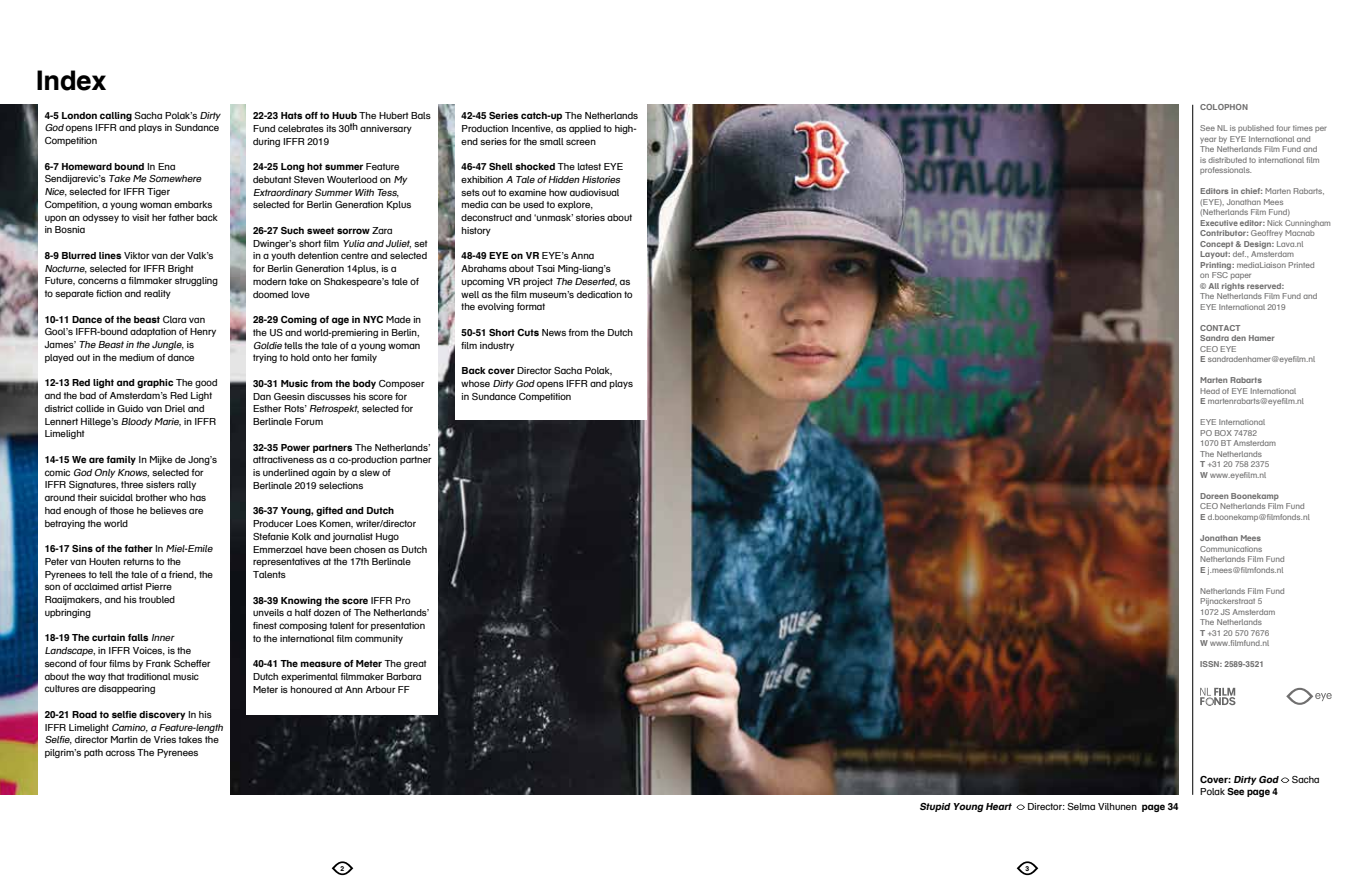
<style>
.page{position:relative;width:1370px;height:893px;background:#fff}
.page>*{position:absolute;margin:0;border:0;box-sizing:border-box;transform-origin:0 0}
.t1{font:700 27px "Eye Schulbuch";letter-spacing:-.005em;color:#000}
.t2{font:9.75px/12.8px "Eye Schulbuch";color:#000}
.t3{font:700 9.75px/12px "Eye Schulbuch";color:#000}
.t4{font:italic 700 9.75px "Eye Schulbuch";color:#000}
.t5{font:8.25px/10.5px "Eye Schulbuch";color:#706f6f}
.t6{font:700 8.25px/10.5px "Eye Schulbuch";color:#706f6f}
.t7{font:700 6.75px "Eye Schulbuch";color:#000}
.s1{font-weight:700}
.s2{font-style:italic}
.s3{font-weight:400}
</style>
<div class="page">
<img style="left:0;top:105px;width:1178px;height:690px">
<svg style="left:331px;top:861px;width:22px;height:14px"></svg>
<svg style="left:1016px;top:861px;width:22px;height:14px"></svg>
<div style="left:38px;top:102px;width:192px;height:695px;background:#fff"></div>
<div style="left:247px;top:102px;width:191px;height:612px;background:#fff"></div>
<div style="left:455px;top:102px;width:191px;height:318px;background:#fff"></div>
<svg style="left:1016px;top:804px;width:8px;height:6px"></svg>
<hr style="left:1192px;top:105px;width:1px;height:690px;background:#000">
<svg style="left:1286px;top:688px;width:45px;height:17px"></svg>
<svg style="left:1280px;top:777px;width:9px;height:6px"></svg>
<svg style="left:1200px;top:688px;width:35px;height:18px"></svg>
<h1 class="t1" style="left:36px;top:63px;width:72px">Index</h1>
<p class="t2" style="left:45px;top:108px;width:179px"><span class="s1">4-5 London calling</span> Sacha Polak’s <span class="s2">Dirty<br>God</span> opens IFFR and plays in Sundance<br>Competition</p>
<p class="t2" style="left:45px;top:159px;width:174px"><span class="s1">6-7 Homeward bound</span> In Ena<br>Sendijarevic’s <span class="s2">Take Me Somewhere<br>Nice</span>, selected for IFFR Tiger<br>Competition, a young woman embarks upon an odyssey to visit her father back in Bosnia</p>
<p class="t2" style="left:45px;top:249px;width:175px"><span class="s1">8-9 Blurred lines</span> Viktor van der Valk’s <span class="s2">Nocturne</span>, selected for IFFR Bright Future, concerns a filmmaker struggling to separate fiction and reality</p>
<p class="t2" style="left:45px;top:312px;width:173px"><span class="s1">10-11 Dance of the beast</span> Clara van Gool’s IFFR-bound adaptation of Henry J a m e s ’ <span class="s2">The Beastin the Jungle</span>, i s played out in the medium of dance</p>
<p class="t2" style="left:45px;top:376px;width:174px"><span class="s1">12-13 Red light and graphic</span> The good and the bad of Amsterdam’s Red Light district collide in Guido van Driel and<br>Lennert Hillege’s <span class="s2">Bloody Marie</span>, in IFFR<br>Limelight</p>
<p class="t2" style="left:45px;top:453px;width:174px"><span class="s1">14-15 We are family</span> In Mijke de Jong’s comic <span class="s2">God Only Knows,</span>selected for IFFR Signatures, three sisters rally around their suicidal brother who has had enough of those he believes are betraying the world</p>
<p class="t2" style="left:45px;top:542px;width:171px"><span class="s1">16-17 Sins of the father</span> In <span class="s2">Miel-Emile<br></span>Peter van Houten returns to the<br>Pyrenees to tell the tale of a friend, the son of acclaimed artist Pierre<br>Raaijmakers, and his troubled upbringing</p>
<p class="t2" style="left:45px;top:631px;width:167px"><span class="s1">18-19 The curtain falls</span> <span class="s2">Inner<br>Landscape</span>, in IFFR Voices, is the second of four films by Frank Scheffer about the way that traditional music cultures are disappearing</p>
<p class="t2" style="left:45px;top:708px;width:182px"><span class="s1">20-21 Road to selfie discovery</span> In his<br>I F F R L i m e l i g h t <span class="s2">Camino,a Feature-length Selfie</span>, director Martin de Vries takes the pilgrim’s path across The Pyrenees</p>
<p class="t2" style="left:253px;top:109px;width:179px"><span class="s1">22-23 Hats off to Huub</span> The Hubert Bals<br>Fund celebrates its 30th anniversary during IFFR 2019</p>
<p class="t2" style="left:253px;top:160px;width:160px"><span class="s1">24-25 Long hot summer</span> Feature debutant Steven Wouterlood on <span class="s2">My Extraordinary SummerWith Tess</span>, selected for Berlin Generation Kplus</p>
<p class="t2" style="left:253px;top:224px;width:176px"><span class="s1">26-27 Such sweet sorrow</span> Zara<br>Dwinger’s short film <span class="s2">Yulia and Juliet</span>, set in a youth detention centre and selected for Berlin Generation 14plus, is a modern take on Shakespeare’s tale of doomed love</p>
<p class="t2" style="left:253px;top:313px;width:169px"><span class="s1">28-29 Coming of age in NYC</span> Made in the US and world-premiering in Berlin, <span class="s2">Goldie</span> tells the tale of a young woman trying to hold onto her family</p>
<p class="t2" style="left:253px;top:377px;width:173px"><span class="s1">30-31 Music from the body</span> Composer<br>Dan Geesin discusses his score for<br>Esther Rots’ <span class="s2">Retrospekt</span>, selected for<br>Berlinale Forum</p>
<p class="t2" style="left:253px;top:440px;width:180px"><span class="s1">32-35 Power partners</span> The Netherlands’ attractiveness as a co-production partner is underlined again by a slew of Berlinale 2019 selections</p>
<p class="t3" style="left:253px;top:505px;width:142px">36-37 Young, gifted and Dutch</p>
<p class="t2" style="left:253px;top:517px;width:175px">Producer Loes Komen, writer/director<br>Stefanie Kolk and journalist Hugo<br>Emmerzael have been chosen as Dutch representatives at the 17th Berlinale<br>Talents</p>
<p class="t2" style="left:253px;top:593px;width:177px"><span class="s1">38-39 Knowing the score</span> IFFR Pro unveils a half dozen of The Netherlands’ finest composing talent for presentation to the international film community</p>
<p class="t2" style="left:253px;top:657px;width:175px"><span class="s1">40-41 The measure of Meter</span> The great<br>Dutch experimental filmmaker Barbara<br>Meter is honoured at Ann Arbour FF</p>
<p class="t2" style="left:461px;top:109px;width:178px"><span class="s1">42-45 Series catch-up</span> The Netherlands<br>Production Incentive, as applied to high&shy;end series for the small screen</p>
<p class="t2" style="left:461px;top:160px;width:172px"><span class="s1">46-47 Shell shocked</span> The latest EYE<br>e x h i b i t i o n <span class="s2">A Tale ofHidden Histories </span>sets out to examine how audiovisual media can be used to explore, deconstruct and ‘unmask’ stories about history</p>
<p class="t2" style="left:461px;top:249px;width:172px"><span class="s1">48-49 EYE on VR</span> EYE’s Anna<br>Abrahams about Tsai Ming-liang’s upcoming VR project <span class="s2">The Deserted</span>, as well as the film museum’s dedication to the evolving format</p>
<p class="t2" style="left:461px;top:326px;width:173px"><span class="s1">50-51 Short Cuts</span> News from the Dutch film industry</p>
<p class="t2" style="left:461px;top:364px;width:173px"><span class="s1">Back cover</span> Director Sacha Polak, whose <span class="s2">Dirty God</span> opens IFFR and plays in Sundance Competition</p>
<p class="t6" style="left:1199px;top:102px;width:49px">COLOPHON</p>
<p class="t5" style="left:1199px;top:123px;width:128px">See NL is published four times per year by EYE International and<br>The Netherlands Film Fund and<br>is distributed to international film professionals.</p>
<p class="t5" style="left:1199px;top:186px;width:132px"><span class="s1">Editors in chief:</span> Marten Rabarts, (EYE), Jonathan Mees (Netherlands Film Fund)<br><span class="s1">Executive editor:</span> Nick Cunningham<br><span class="s1">Contributor:</span> Geoffrey Macnab<br><span class="s1">Concept &amp; Design:</span> Lava.nl<br><span class="s1">Layout:</span> def., Amsterdam<br><span class="s1">Printing:</span> mediaLiaison Printed<br>on FSC paper</p>
<p class="t6" style="left:1199px;top:280px;width:86px">© All rights reserved:</p>
<p class="t5" style="left:1199px;top:291px;width:119px">The Netherlands Film Fund and<br>EYE International 2019</p>
<p class="t6" style="left:1199px;top:322px;width:76px">CONTACT<br>Sandra den Hamer</p>
<p class="t5" style="left:1199px;top:343px;width:116px">CEO EYE<br><span class="s1">E</span> sandradenhamer@eyefilm.nl</p>
<p class="t6" style="left:1199px;top:375px;width:63px">Marten Rabarts</p>
<p class="t5" style="left:1199px;top:385px;width:105px">Head of EYE International<br><span class="s1">E</span> martenrabarts@eyefilm.nl</p>
<p class="t5" style="left:1199px;top:417px;width:77px">EYE International<br>PO BOX 74782<br>1070 BT Amsterdam<br>The Netherlands<br><span class="s1">T</span> +31 20 758 2375<br><span class="s1">W</span> www.eyefilm.nl</p>
<p class="t6" style="left:1199px;top:490px;width:80px">Doreen Boonekamp</p>
<p class="t5" style="left:1199px;top:501px;width:111px">CEO Netherlands Film Fund<br><span class="s1">E</span> d.boonekamp@filmfonds.nl</p>
<p class="t6" style="left:1199px;top:532px;width:62px">Jonathan Mees</p>
<p class="t5" style="left:1199px;top:543px;width:86px">Communications<br>Netherlands Film Fund<br><span class="s1">E</span> j.mees@filmfonds.nl</p>
<p class="t5" style="left:1199px;top:585px;width:86px">Netherlands Film Fund<br>Pijnackerstraat 5<br>1072 JS Amsterdam<br>The Netherlands<br><span class="s1">T</span> +31 20 570 7676<br><span class="s1">W</span> www.filmfund.nl</p>
<p class="t6" style="left:1199px;top:659px;width:65px">ISSN: 2589-3521</p>
<p class="t4" style="left:919px;top:800px;width:95px">Stupid Young Heart</p>
<p class="t2" style="left:1027px;top:800px;width:152px">Director: Selma Vilhunen <span class="s1">page 34</span></p>
<p class="t7" style="left:340px;top:864px;width:5px">2</p>
<p class="t7" style="left:1025px;top:864px;width:5px">3</p>
<p class="t3" style="left:1199px;top:773px;width:121px">Cover: <span class="s2">Dirty God</span> <span class="s3">Sacha<br>Polak</span> See page 4</p>
</div>
